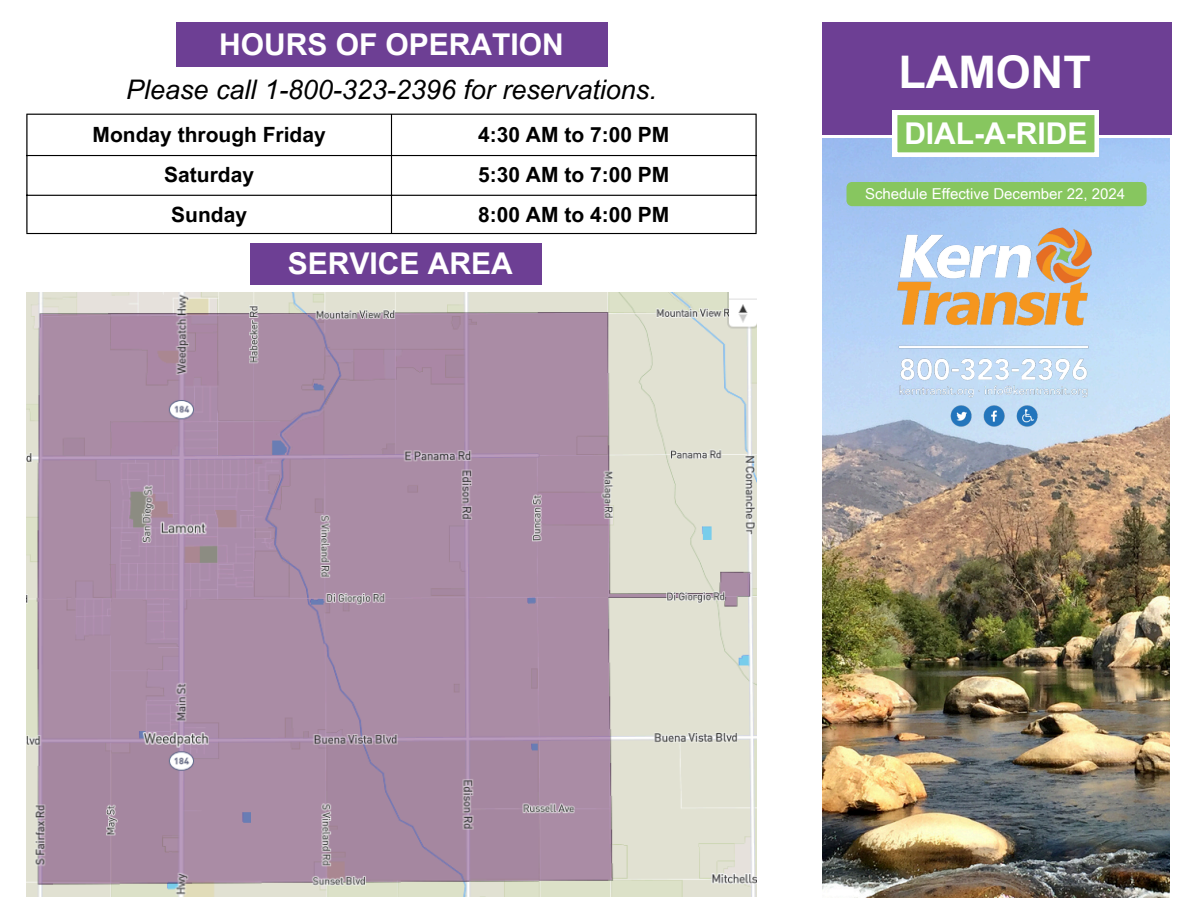
<style>
.page{position:relative;width:1188px;height:918px;background:#fff}
.page>*{position:absolute;margin:0;border:0;box-sizing:border-box;transform-origin:0 0}
.t1{font:700 45px "Arial MT Pro";color:#fff}
.t2{font:700 30px "Arial Unicode MS";color:#fff}
.t3{font:700 30px "Arial MT Pro";color:#fff}
.t4{font:italic 27px "Arial MT Pro";color:#000}
.t5{font:700 21px "Arial Unicode MS";color:#000}
.t6{font:15px "Arial Unicode MS";color:#fff}
</style>
<div class="page">
<img style="left:26px;top:292px;width:731px;height:605px">
<hr style="left:26px;top:115px;width:2px;height:118px;background:#000">
<hr style="left:391px;top:115px;width:1px;height:118px;background:#000">
<hr style="left:755px;top:115px;width:2px;height:118px;background:#000">
<hr style="left:26px;top:114px;width:731px;height:1px;background:#000">
<hr style="left:26px;top:155px;width:731px;height:1px;background:#000">
<hr style="left:26px;top:195px;width:731px;height:1px;background:#000">
<hr style="left:26px;top:233px;width:731px;height:1px;background:#000">
<div style="left:176px;top:22px;width:431px;height:45px;background:#6d3f94"></div>
<div style="left:250px;top:243px;width:292px;height:41px;background:#6d3f94"></div>
<div style="left:822px;top:22px;width:349px;height:113px;background:#6d3f94"></div>
<img style="left:822px;top:139px;width:348px;height:758px">
<svg style="left:893px;top:111px;width:206px;height:46px;background:#a1d282"></svg>
<div style="left:846px;top:182px;width:301px;height:24px;background:#87c65f"></div>
<img style="left:847px;top:222px;width:296px;height:111px">
<img style="left:892px;top:339px;width:203px;height:94px">
<p class="t2" style="left:219px;top:23px;width:346px">HOURS OF OPERATION</p>
<p class="t4" style="left:126px;top:80px;width:532px">Please call 1-800-323-2396 for reservations.</p>
<h3 class="t5" style="left:93px;top:119px;width:235px">Monday through Friday</h3>
<p class="t5" style="left:478px;top:119px;width:193px">4:30 AM to 7:00 PM</p>
<p class="t5" style="left:164px;top:160px;width:91px">Saturday</p>
<p class="t5" style="left:478px;top:160px;width:193px">5:30 AM to 7:00 PM</p>
<p class="t5" style="left:171px;top:199px;width:77px">Sunday</p>
<p class="t5" style="left:478px;top:199px;width:193px">8:00 AM to 4:00 PM</p>
<h2 class="t2" style="left:288px;top:242px;width:226px">SERVICE AREA</h2>
<p class="t1" style="left:898px;top:55px;width:194px">LAMONT</p>
<h1 class="t3" style="left:904px;top:123px;width:185px">DIAL-A-RIDE</h1>
<h2 class="t6" style="left:865px;top:183px;width:262px">Schedule Effective December 22, 2024</h2>
</div>
